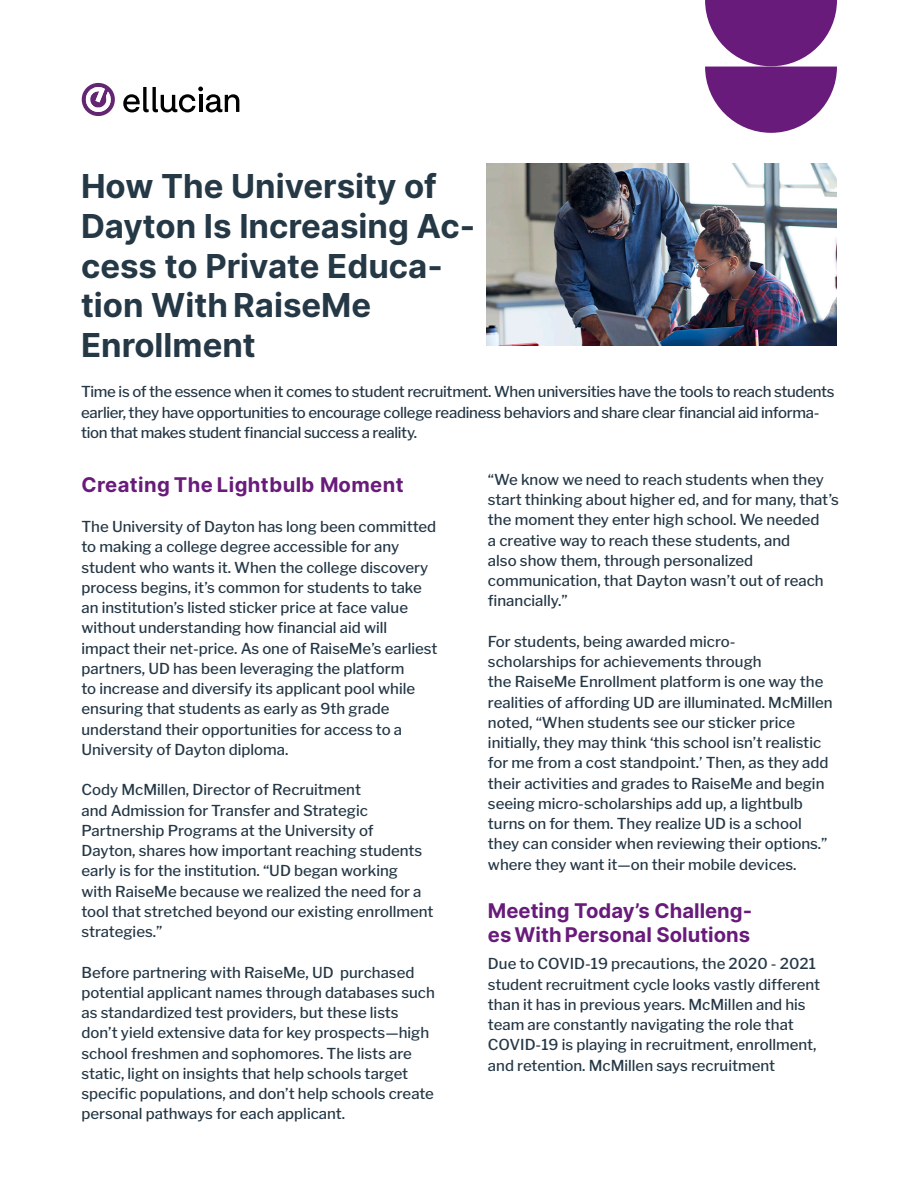
<style>
.page{position:relative;width:918px;height:1188px;background:#fff}
.page>*{position:absolute;margin:0;border:0;box-sizing:border-box;transform-origin:0 0}
.t1{font:700 33px/39.6px "Inter";color:#253846}
.t2{font:700 20.25px/24.3px "Inter";color:#681b7a}
.t3{font:700 20.25px "Inter";letter-spacing:.02em;color:#681b7a}
.t4{font:500 15px/20.2px "Libre Franklin";color:#253846}
.t5{font:500 15px/20.2px "Libre Franklin";letter-spacing:-.02em;color:#253846}
</style>
<div class="page">
<svg style="left:123px;top:87px;width:116px;height:25px"></svg>
<svg style="left:81px;top:82px;width:34px;height:34px"></svg>
<svg style="left:705px;top:0;width:132px;height:133px"></svg>
<img style="left:486px;top:163px;width:351px;height:182px">
<h1 class="t1" style="left:81px;top:166px;width:396px">How The University of<br>Dayton Is Increasing Ac&shy;cess to Private Educa&shy;tion With RaiseMe<br>Enrollment</h1>
<p class="t5" style="left:81px;top:380px;width:755px">Time is of the essence when it comes to student recruitment. When universities have the tools to reach students earlier, they have opportunities to encourage college readiness behaviors and share clear financial aid informa&shy;tion that makes student financial success a reality.</p>
<h2 class="t3" style="left:81px;top:470px;width:324px">Creating The Lightbulb Moment</h2>
<p class="t4" style="left:81px;top:515px;width:358px">The University of Dayton has long been committed to making a college degree accessible for any student who wants it. When the college discovery process begins, it’s common for students to take an institution’s listed sticker price at face value without understanding how financial aid will impact their net-price. As one of RaiseMe’s earliest partners, UD has been leveraging the platform<br>to increase and diversify its applicant pool while ensuring that students as early as 9th grade understand their opportunities for access to a University of Dayton diploma.</p>
<p class="t4" style="left:81px;top:778px;width:354px">Cody McMillen, Director of Recruitment<br>and Admission for Transfer and Strategic Partnership Programs at the University of<br>Dayton, shares how important reaching students early is for the institution. “UD began working<br>with RaiseMe because we realized the need for a tool that stretched beyond our existing enrollment strategies.”</p>
<p class="t4" style="left:81px;top:961px;width:355px">Before partnering with RaiseMe, UD purchased potential applicant names through databases such as standardized test providers, but these lists don’t yield extensive data for key prospects—high school freshmen and sophomores. The lists are static, light on insights that help schools target specific populations, and don’t help schools create personal pathways for each applicant.</p>
<p class="t4" style="left:488px;top:468px;width:353px">“We know we need to reach students when they start thinking about higher ed, and for many, that’s the moment they enter high school. We needed<br>a creative way to reach these students, and<br>also show them, through personalized communication, that Dayton wasn’t out of reach financially.”</p>
<p class="t4" style="left:488px;top:630px;width:346px">For students, being awarded micro-<br>scholarships for achievements through<br>the RaiseMe Enrollment platform is one way the realities of affording UD are illuminated. McMillen noted, “When students see our sticker price initially, they may think ‘this school isn’t realistic for me from a cost standpoint.’ Then, as they add their activities and grades to RaiseMe and begin seeing micro-scholarships add up, a lightbulb turns on for them. They realize UD is a school they can consider when reviewing their options.” where they want it—on their mobile devices.</p>
<h2 class="t2" style="left:488px;top:898px;width:266px">Meeting Today’s Challeng&shy;es With Personal Solutions</h2>
<p class="t4" style="left:488px;top:952px;width:334px">Due to COVID-19 precautions, the 2020 - 2021 student recruitment cycle looks vastly different than it has in previous years. McMillen and his team are constantly navigating the role that COVID-19 is playing in recruitment, enrollment, and retention. McMillen says recruitment</p>
</div>
